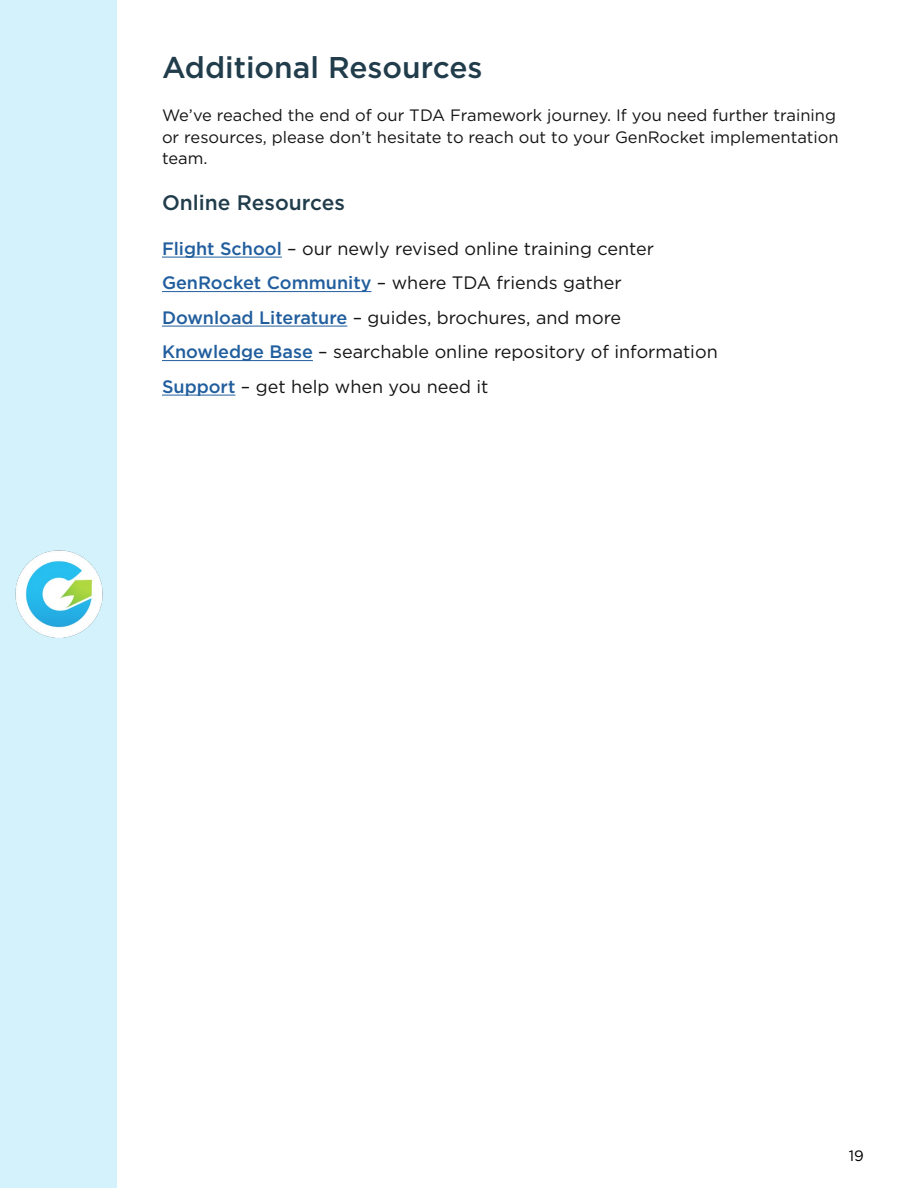
<style>
.page{position:relative;width:918px;height:1188px;background:#fff}
.page>*{position:absolute;margin:0;border:0;box-sizing:border-box;transform-origin:0 0}
.t1{font:500 30px "Gotham";color:#213c4b}
.t2{font:500 21px "Gotham";color:#213c4b}
.t3{font:18px/34.5px "Gotham";color:#151515}
.t4{font:16.5px/21px "Gotham";color:#151515}
.t5{font:15px "Gotham";color:#000}
.s1{font-weight:500;color:#215e9e}
</style>
<div class="page">
<div style="left:0;top:0;width:117px;height:1188px;background:#d4f2fc"></div>
<img style="left:15px;top:551px;width:87px;height:86px">
<hr style="left:162px;top:257px;width:120px;height:1px;background:#215e9e">
<hr style="left:162px;top:291px;width:209px;height:1px;background:#215e9e">
<hr style="left:162px;top:326px;width:185px;height:1px;background:#215e9e">
<hr style="left:162px;top:360px;width:151px;height:1px;background:#215e9e">
<hr style="left:162px;top:395px;width:73px;height:1px;background:#215e9e">
<h1 class="t1" style="left:162px;top:48px;width:322px">Additional Resources</h1>
<p class="t4" style="left:162px;top:105px;width:678px">We’ve reached the end of our TDA Framework journey. If you need further training or resources, please don’t hesitate to reach out to your GenRocket implementation team.</p>
<p class="t2" style="left:162px;top:189px;width:185px">Online Resources</p>
<p class="t3" style="left:162px;top:231px;width:557px"><span class="s1">Flight School</span> – our newly revised online training center <span class="s1">GenRocket Community</span> – where TDA friends gather <span class="s1">Download Literature</span> – guides, brochures, and more <span class="s1">Knowledge Base</span> – searchable online repository of information <span class="s1">Support</span> – get help when you need it</p>
<p class="t5" style="left:849px;top:1146px;width:17px">19</p>
</div>
